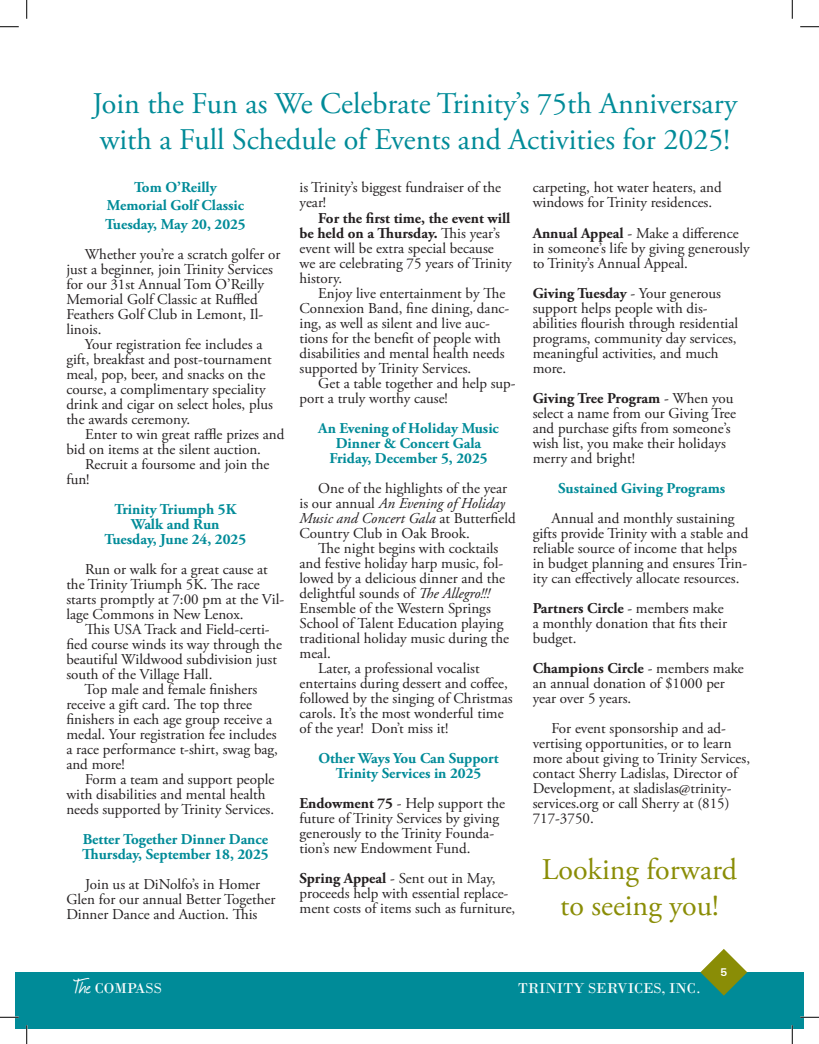
<style>
.page{position:relative;width:819px;height:1044px;background:#fff}
.page>*{position:absolute;margin:0;border:0;box-sizing:border-box;transform-origin:0 0}
.t1{font:30px/36px "Adobe Garamond Pro";color:#008b98}
.t2{font:30px/36px "Adobe Garamond Pro";color:#8a8d06;text-align:center}
.t3{font:15px/15px "Adobe Garamond Pro";color:#231f20}
.t4{font:700 15px/15px "Adobe Garamond Pro";color:#008b98;text-align:center}
.t5{font:15px "Bodoni";color:#fff}
.t6{font:700 expanded 11.25px "Univers";color:#fff;scale:.8 1}
.s1{font-weight:700}
.s2{font-style:italic}
.s3{font-family:"Journal";font-size:22.5px}
</style>
<div class="page">
<div style="left:15px;top:972px;width:12px;height:56px;background:#008b98"></div>
<div style="left:27px;top:972px;width:776px;height:56px;background:#008b98"></div>
<svg style="left:700px;top:949px;width:47px;height:46px"></svg>
<svg style="left:0;top:26px;width:19px;height:1px"></svg>
<svg style="left:800px;top:26px;width:18px;height:1px"></svg>
<svg style="left:0;top:1016px;width:19px;height:1px"></svg>
<svg style="left:800px;top:1016px;width:18px;height:1px"></svg>
<svg style="left:26px;top:0;width:1px;height:19px"></svg>
<svg style="left:26px;top:1025px;width:1px;height:18px"></svg>
<svg style="left:791px;top:0;width:1px;height:19px"></svg>
<svg style="left:791px;top:1025px;width:1px;height:18px"></svg>
<h1 class="t1" style="left:92px;top:87px;width:646px">Join the Fun as We Celebrate Trinity’s 75th Anniversary with a Full Schedule of Events and Activities for 2025!</h1>
<p class="t4" style="left:105px;top:179px;width:142px;line-height:18px">Tom O’Reilly<br>Memorial Golf Classic<br>Tuesday, May 20, 2025</p>
<p class="t3" style="left:66px;top:247px;width:216px;text-indent:19px">Whether you’re a scratch golfer or just a beginner, join Trinity Services for our 31st Annual Tom O’Reilly<br>Memorial Golf Classic at Ruffled<br>Feathers Golf Club in Lemont, Il&shy;linois.</p>
<p class="t3" style="left:66px;top:337px;width:208px;text-indent:19px">Your registration fee includes a gift, breakfast and post-tournament meal, pop, beer, and snacks on the course, a complimentary speciality drink and cigar on select holes, plus the awards ceremony.</p>
<p class="t3" style="left:66px;top:427px;width:219px;text-indent:19px">Enter to win great raffle prizes and bid on items at the silent auction.</p>
<p class="t3" style="left:66px;top:457px;width:205px;text-indent:19px">Recruit a foursome and join the fun!</p>
<p class="t4" style="left:105px;top:501px;width:143px">Trinity Triumph 5K<br>Walk and Run<br>Tuesday, June 24, 2025</p>
<p class="t3" style="left:66px;top:562px;width:219px;text-indent:19px">Run or walk for a great cause at the Trinity Triumph 5K. The race starts promptly at 7:00 pm at the Vil&shy;lage Commons in New Lenox.</p>
<p class="t3" style="left:85px;top:622px;width:186px">This USA Track and Field-certi-</p>
<p class="t3" style="left:66px;top:637px;width:217px">fied course winds its way through the</p>
<p class="t3" style="left:66px;top:652px;width:212px">beautiful Wildwood subdivision just</p>
<p class="t3" style="left:66px;top:667px;width:147px">south of the Village Hall.</p>
<p class="t3" style="left:84px;top:682px;width:174px">Top male and female finishers</p>
<p class="t3" style="left:66px;top:697px;width:187px">receive a gift card. The top three</p>
<p class="t3" style="left:66px;top:712px;width:207px">finishers in each age group receive a</p>
<p class="t3" style="left:66px;top:727px;width:212px">medal. Your registration fee includes</p>
<p class="t3" style="left:66px;top:742px;width:213px">a race performance t-shirt, swag bag,</p>
<p class="t3" style="left:66px;top:757px;width:60px">and more!</p>
<p class="t3" style="left:85px;top:772px;width:191px">Form a team and support people</p>
<p class="t3" style="left:66px;top:787px;width:200px">with disabilities and mental health</p>
<p class="t3" style="left:66px;top:802px;width:209px">needs supported by Trinity Services.</p>
<p class="t4" style="left:82px;top:831px;width:188px;text-align:left">Better Together Dinner Dance<br>Thursday, September 18, 2025</p>
<p class="t3" style="left:66px;top:877px;width:210px;text-indent:19px">Join us at DiNolfo’s in Homer<br>Glen for our annual Better Together<br>Dinner Dance and Auction. This</p>
<p class="t3" style="left:299px;top:181px;width:203px">is Trinity’s biggest fundraiser of the year!</p>
<p class="t3" style="left:299px;top:211px;width:214px;text-indent:19px"><span class="s1">For the first time, the event will be held on a Thursday.</span> This year’s event will be extra special because we are celebrating 75 years of Trinity history.</p>
<p class="t3" style="left:299px;top:286px;width:211px;text-indent:19px">Enjoy live entertainment by The Connexion Band, fine dining, danc&shy;ing, as well as silent and live auc&shy;tions for the benefit of people with disabilities and mental health needs supported by Trinity Services.</p>
<p class="t3" style="left:299px;top:376px;width:218px;text-indent:19px">Get a table together and help sup&shy;port a truly worthy cause!</p>
<p class="t4" style="left:318px;top:420px;width:182px">An Evening of Holiday Music<br>Dinner &amp; Concert Gala<br>Friday, December 5, 2025</p>
<p class="t3" style="left:299px;top:481px;width:218px;text-indent:19px">One of the highlights of the year is our annual <span class="s2">An Evening of Holiday<br>Music and Concert Gala</span> at Butterfield<br>Country Club in Oak Brook.</p>
<p class="t3" style="left:318px;top:541px;width:182px">The night begins with cocktails</p>
<p class="t3" style="left:299px;top:556px;width:205px">and festive holiday harp music, fol-</p>
<p class="t3" style="left:299px;top:571px;width:207px">lowed by a delicious dinner and the</p>
<p class="t3" style="left:299px;top:586px;width:192px">delightful sounds of <span class="s2">The Allegro!!!</span></p>
<p class="t3" style="left:299px;top:601px;width:193px">Ensemble of the Western Springs</p>
<p class="t3" style="left:299px;top:616px;width:205px">School of Talent Education playing</p>
<p class="t3" style="left:299px;top:631px;width:211px">traditional holiday music during the</p>
<p class="t3" style="left:299px;top:646px;width:33px">meal.</p>
<p class="t3" style="left:318px;top:661px;width:163px">Later, a professional vocalist</p>
<p class="t3" style="left:299px;top:676px;width:210px">entertains during dessert and coffee,</p>
<p class="t3" style="left:299px;top:691px;width:215px">followed by the singing of Christmas</p>
<p class="t3" style="left:299px;top:706px;width:205px">carols. It’s the most wonderful time</p>
<p class="t3" style="left:299px;top:721px;width:150px">of the year! Don’t miss it!</p>
<p class="t4" style="left:318px;top:750px;width:182px">Other Ways You Can Support<br>Trinity Services in 2025</p>
<p class="t3" style="left:299px;top:796px;width:207px"><span class="s1">Endowment 75</span> - Help support the future of Trinity Services by giving generously to the Trinity Founda&shy;tion’s new Endowment Fund.</p>
<p class="t3" style="left:299px;top:871px;width:217px"><span class="s1">Spring Appeal</span> - Sent out in May, proceeds help with essential replace&shy;ment costs of items such as furniture,</p>
<p class="t3" style="left:532px;top:181px;width:190px">carpeting, hot water heaters, and windows for Trinity residences.</p>
<p class="t3" style="left:532px;top:226px;width:218px"><span class="s1">Annual Appeal</span> - Make a difference in someone’s life by giving generously to Trinity’s Annual Appeal.</p>
<p class="t3" style="left:532px;top:286px;width:207px"><span class="s1">Giving Tuesday</span> - Your generous support helps people with dis&shy;abilities flourish through residential programs, community day services, meaningful activities, and much more.</p>
<p class="t3" style="left:532px;top:391px;width:205px"><span class="s1">Giving Tree Program</span> - When you select a name from our Giving Tree and purchase gifts from someone’s wish list, you make their holidays merry and bright!</p>
<p class="t4" style="left:558px;top:480px;width:168px">Sustained Giving Programs</p>
<p class="t3" style="left:532px;top:511px;width:217px;text-indent:19px">Annual and monthly sustaining gifts provide Trinity with a stable and reliable source of income that helps in budget planning and ensures Trin&shy;ity can effectively allocate resources.</p>
<p class="t3" style="left:532px;top:601px;width:196px"><span class="s1">Partners Circle</span> - members make a monthly donation that fits their budget.</p>
<p class="t3" style="left:532px;top:661px;width:213px"><span class="s1">Champions Circle</span> - members make an annual donation of $1000 per year over 5 years.</p>
<p class="t3" style="left:532px;top:721px;width:219px;text-indent:19px">For event sponsorship and ad&shy;vertising opportunities, or to learn more about giving to Trinity Services, contact Sherry Ladislas, Director of<br>Development, at sladislas@trinity&shy;services.org or call Sherry at (815)<br>717-3750.</p>
<h1 class="t2" style="left:541px;top:852px;width:197px">Looking forward to seeing you!</h1>
<p class="t5" style="left:73px;top:979px;width:90px"><span class="s3">The</span> COMPASS</p>
<p class="t5" style="left:518px;top:979px;width:184px">TRINITY SERVICES, INC.</p>
<p class="t6" style="left:720px;top:965px;width:10px">5</p>
</div>
